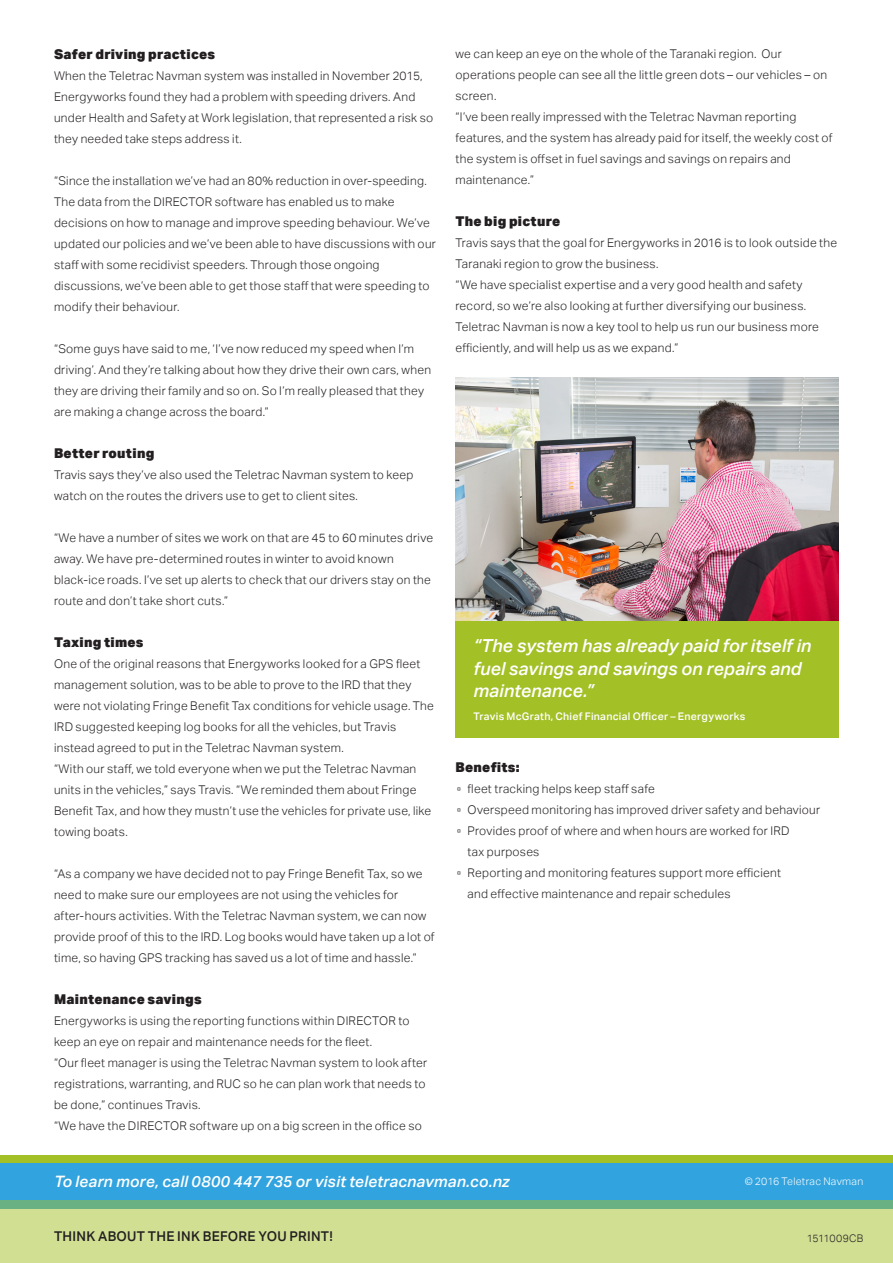
<style>
.page{position:relative;width:893px;height:1263px;background:#fff}
.page>*{position:absolute;margin:0;border:0;box-sizing:border-box;transform-origin:0 0}
.CsStdy-CallOut_Attri{font:italic 500 18px/22.5px "Aktiv Grotesk";letter-spacing:.005em;color:#fff}
.t1{font:italic 500 15.75px "Aktiv Grotesk";letter-spacing:.01em;color:#fff}
.CsStdy-Subhead{font:900 13.5px "Aktiv Grotesk";letter-spacing:.02em;color:#231f20}
.t2{font:500 13.5px "Aktiv Grotesk";letter-spacing:.02em;color:#231f20}
.CsStdy-Body_Copy{font:300 12px/21px "Aktiv Grotesk";letter-spacing:.025em;color:#231f20}
.CsStdy-CallOut_Attri-2{font:500 10.5px "Aktiv Grotesk";letter-spacing:.025em;color:#fff}
.folio-Locations{font:300 10.5px "Aktiv Grotesk";letter-spacing:.03em;color:#fff}
.t3{font:300 10.5px "Aktiv Grotesk";letter-spacing:-.005em;color:#231f20}
</style>
<div class="page">
<img style="left:455px;top:377px;width:384px;height:244px">
<div style="left:0;top:1162px;width:893px;height:47px;background:#31a3de"></div>
<svg style="left:0;top:1200px;width:893px;height:63px;background:#c2d890"></svg>
<div style="left:0;top:1155px;width:893px;height:7px;background:#a3c027"></div>
<div style="left:455px;top:621px;width:384px;height:117px;background:#a3c027"></div>
<p class="CsStdy-Subhead" style="left:54px;top:45px;width:163px">Safer driving practices</p>
<p class="CsStdy-Body_Copy" style="left:54px;top:65px;width:381px">When the Teletrac Navman system was installed in November 2015, Energyworks found they had a problem with speeding drivers. And under Health and Safety at Work legislation, that represented a risk so they needed take steps address it.</p>
<p class="CsStdy-Body_Copy" style="left:54px;top:170px;width:383px">“Since the installation we’ve had an 80% reduction in over-speeding.<br>The data from the DIRECTOR software has enabled us to make decisions on how to manage and improve speeding behaviour. We’ve updated our policies and we’ve been able to have discussions with our staff with some recidivist speeders. Through those ongoing discussions, we’ve been able to get those staff that were speeding to modify their behaviour.</p>
<p class="CsStdy-Body_Copy" style="left:54px;top:338px;width:379px">“Some guys have said to me, ‘I’ve now reduced my speed when I’m driving’. And they’re talking about how they drive their own cars, when they are driving their family and so on. So I’m really pleased that they are making a change across the board.”</p>
<p class="CsStdy-Subhead" style="left:54px;top:444px;width:102px">Better routing</p>
<p class="CsStdy-Body_Copy" style="left:54px;top:464px;width:361px">Travis says they’ve also used the Teletrac Navman system to keep watch on the routes the drivers use to get to client sites.</p>
<p class="CsStdy-Body_Copy" style="left:54px;top:527px;width:381px">“We have a number of sites we work on that are 45 to 60 minutes drive away. We have pre-determined routes in winter to avoid known black-ice roads. I’ve set up alerts to check that our drivers stay on the route and don’t take short cuts.”</p>
<p class="CsStdy-Subhead" style="left:54px;top:633px;width:91px">Taxing times</p>
<p class="CsStdy-Body_Copy" style="left:54px;top:653px;width:381px">One of the original reasons that Energyworks looked for a GPS fleet management solution, was to be able to prove to the IRD that they were not violating Fringe Benefit Tax conditions for vehicle usage. The IRD suggested keeping log books for all the vehicles, but Travis instead agreed to put in the Teletrac Navman system.</p>
<p class="CsStdy-Body_Copy" style="left:54px;top:758px;width:379px">“With our staff, we told everyone when we put the Teletrac Navman units in the vehicles,” says Travis. “We reminded them about Fringe Benefit Tax, and how they mustn’t use the vehicles for private use, like towing boats.</p>
<p class="CsStdy-Body_Copy" style="left:54px;top:863px;width:382px">“As a company we have decided not to pay Fringe Benefit Tax, so we need to make sure our employees are not using the vehicles for after-hours activities. With the Teletrac Navman system, we can now provide proof of this to the IRD. Log books would have taken up a lot of time, so having GPS tracking has saved us a lot of time and hassle.”</p>
<p class="CsStdy-Subhead" style="left:54px;top:990px;width:149px">Maintenance savings</p>
<p class="CsStdy-Body_Copy" style="left:54px;top:1010px;width:357px">Energyworks is using the reporting functions within DIRECTOR to keep an eye on repair and maintenance needs for the fleet.</p>
<p class="CsStdy-Body_Copy" style="left:54px;top:1052px;width:375px">“Our fleet manager is using the Teletrac Navman system to look after registrations, warranting, and RUC so he can plan work that needs to be done,” continues Travis.</p>
<p class="CsStdy-Body_Copy" style="left:54px;top:1115px;width:369px">“We have the DIRECTOR software up on a big screen in the office so</p>
<p class="CsStdy-Body_Copy" style="left:455px;top:43px;width:373px">we can keep an eye on the whole of the Taranaki region. Our operations people can see all the little green dots – our vehicles – on screen.</p>
<p class="CsStdy-Body_Copy" style="left:455px;top:106px;width:378px">“I’ve been really impressed with the Teletrac Navman reporting features, and the system has already paid for itself, the weekly cost of the system is offset in fuel savings and savings on repairs and maintenance.”</p>
<p class="CsStdy-Subhead" style="left:455px;top:212px;width:106px">The big picture</p>
<p class="CsStdy-Body_Copy" style="left:455px;top:232px;width:383px">Travis says that the goal for Energyworks in 2016 is to look outside the<br>Taranaki region to grow the business.</p>
<p class="CsStdy-Body_Copy" style="left:455px;top:274px;width:365px">“We have specialist expertise and a very good health and safety record, so we’re also looking at further diversifying our business.<br>Teletrac Navman is now a key tool to help us run our business more efficiently, and will help us as we expand.”</p>
<p class="CsStdy-CallOut_Attri" style="left:473px;top:635px;width:339px">“The system has already paid for itself in fuel savings and savings on repairs and maintenance.”</p>
<p class="CsStdy-CallOut_Attri-2" style="left:473px;top:710px;width:273px">Travis McGrath, Chief Financial Officer – Energyworks</p>
<p class="CsStdy-Subhead" style="left:455px;top:758px;width:66px">Benefits:</p>
<p class="CsStdy-Body_Copy" style="left:455px;top:778px;width:201px">▫ fleet tracking helps keep staff safe</p>
<p class="CsStdy-Body_Copy" style="left:455px;top:799px;width:366px">▫ Overspeed monitoring has improved driver safety and behaviour</p>
<p class="CsStdy-Body_Copy" style="left:468px;top:820px;width:323px;text-indent:-12px">▫ Provides proof of where and when hours are worked for IRD tax purposes</p>
<p class="CsStdy-Body_Copy" style="left:468px;top:862px;width:315px;text-indent:-12px">▫ Reporting and monitoring features support more efficient and effective maintenance and repair schedules</p>
<p class="t1" style="left:54px;top:1172px;width:457px">To learn more, call 0800 447 735 or visit teletracnavman.co.nz</p>
<p class="t2" style="left:54px;top:1228px;width:280px">THINK ABOUT THE INK BEFORE YOU PRINT!</p>
<p class="folio-Locations" style="left:745px;top:1175px;width:120px">© 2016 Teletrac Navman</p>
<p class="t3" style="left:807px;top:1232px;width:58px">1511009CB</p>
</div>
